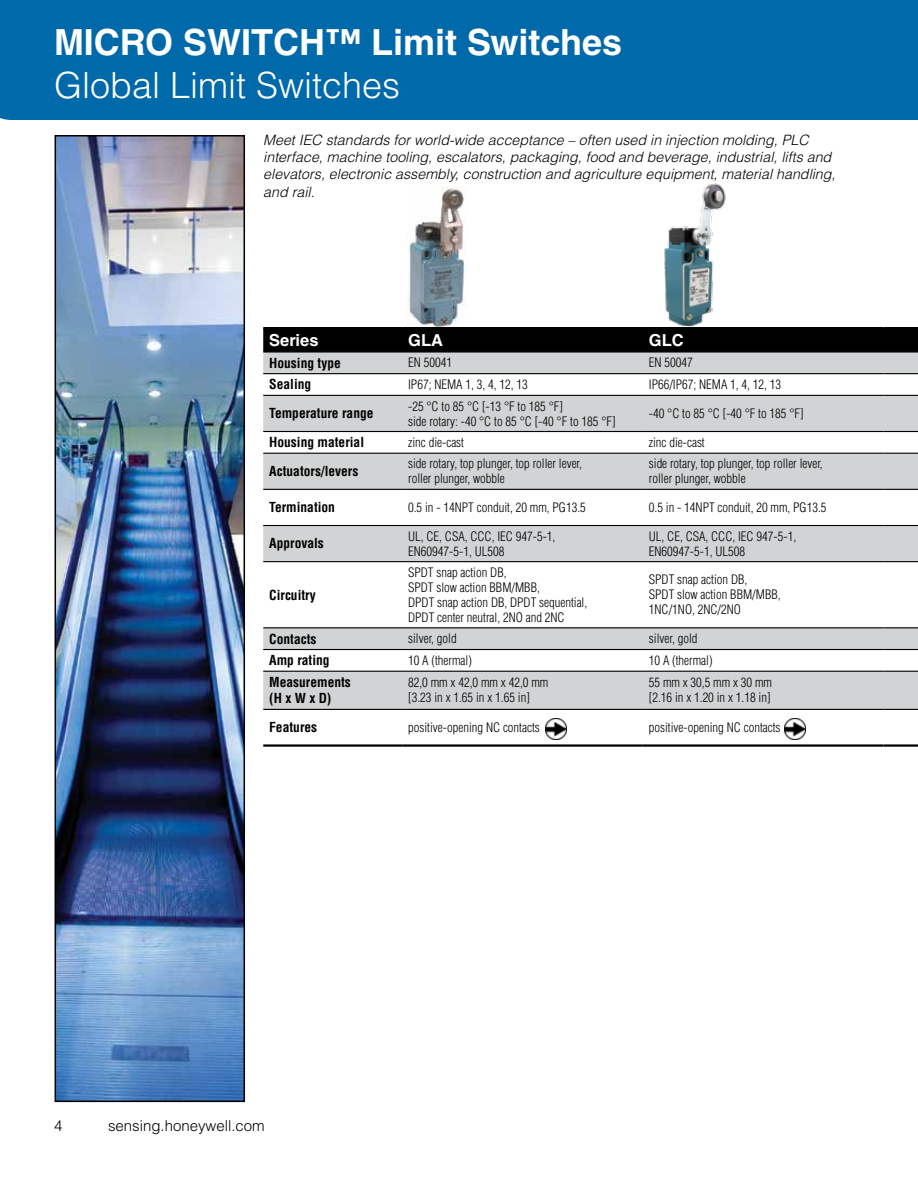
<style>
.page{position:relative;width:918px;height:1188px;background:#fff}
.page>*{position:absolute;margin:0;border:0;box-sizing:border-box;transform-origin:0 0}
.t1{font:700 36px "Helvetica LT Std";color:#fff}
.t2{font:300 36px "Helvetica LT Std";color:#fff}
.t3{font:700 16.5px "Helvetica LT Std";color:#fff}
.t4{font:300 15px "Helvetica LT Std";color:#000}
.t5{font:italic 300 14.25px/17.1px "Helvetica LT Std";color:#000}
.t6{font:700 condensed 13.5px/16.5px "Helvetica LT Std";color:#000}
.t7{font:300 condensed 12.75px/15px "Helvetica LT Std";color:#000}
</style>
<div class="page">
<img style="left:407px;top:187px;width:60px;height:140px">
<div style="left:0;top:0;width:918px;height:120px;background:#0069aa"></div>
<div style="left:263px;top:329px;width:655px;height:22px;background:#000"></div>
<svg style="left:263px;top:353px;width:655px;height:356px;fill:#d1d3d4"></svg>
<hr style="left:263px;top:351px;width:139px;height:2px;background:#000">
<hr style="left:402px;top:351px;width:241px;height:2px;background:#000">
<hr style="left:643px;top:351px;width:241px;height:2px;background:#000">
<hr style="left:884px;top:351px;width:34px;height:2px;background:#000">
<hr style="left:263px;top:327px;width:139px;height:2px;background:#000">
<hr style="left:402px;top:327px;width:241px;height:2px;background:#000">
<hr style="left:643px;top:327px;width:241px;height:2px;background:#000">
<hr style="left:884px;top:327px;width:34px;height:2px;background:#000">
<hr style="left:263px;top:744px;width:139px;height:3px;background:#000">
<hr style="left:402px;top:744px;width:241px;height:3px;background:#000">
<hr style="left:643px;top:744px;width:241px;height:3px;background:#000">
<hr style="left:884px;top:744px;width:34px;height:3px;background:#000">
<hr style="left:263px;top:373px;width:139px;height:1px;background:#000">
<hr style="left:402px;top:373px;width:241px;height:1px;background:#000">
<hr style="left:643px;top:373px;width:241px;height:1px;background:#000">
<hr style="left:884px;top:373px;width:34px;height:1px;background:#000">
<hr style="left:263px;top:395px;width:139px;height:1px;background:#000">
<hr style="left:402px;top:395px;width:241px;height:1px;background:#000">
<hr style="left:643px;top:395px;width:241px;height:1px;background:#000">
<hr style="left:884px;top:395px;width:34px;height:1px;background:#000">
<hr style="left:263px;top:431px;width:139px;height:1px;background:#000">
<hr style="left:402px;top:431px;width:241px;height:1px;background:#000">
<hr style="left:643px;top:431px;width:241px;height:1px;background:#000">
<hr style="left:884px;top:431px;width:34px;height:1px;background:#000">
<hr style="left:263px;top:453px;width:139px;height:1px;background:#000">
<hr style="left:402px;top:453px;width:241px;height:1px;background:#000">
<hr style="left:643px;top:453px;width:241px;height:1px;background:#000">
<hr style="left:884px;top:453px;width:34px;height:1px;background:#000">
<hr style="left:263px;top:489px;width:139px;height:1px;background:#000">
<hr style="left:402px;top:489px;width:241px;height:1px;background:#000">
<hr style="left:643px;top:489px;width:241px;height:1px;background:#000">
<hr style="left:884px;top:489px;width:34px;height:1px;background:#000">
<hr style="left:263px;top:525px;width:139px;height:1px;background:#000">
<hr style="left:402px;top:525px;width:241px;height:1px;background:#000">
<hr style="left:643px;top:525px;width:241px;height:1px;background:#000">
<hr style="left:884px;top:525px;width:34px;height:1px;background:#000">
<hr style="left:263px;top:561px;width:139px;height:1px;background:#000">
<hr style="left:402px;top:561px;width:241px;height:1px;background:#000">
<hr style="left:643px;top:561px;width:241px;height:1px;background:#000">
<hr style="left:884px;top:561px;width:34px;height:1px;background:#000">
<hr style="left:263px;top:627px;width:139px;height:1px;background:#000">
<hr style="left:402px;top:627px;width:241px;height:1px;background:#000">
<hr style="left:643px;top:627px;width:241px;height:1px;background:#000">
<hr style="left:884px;top:627px;width:34px;height:1px;background:#000">
<hr style="left:263px;top:649px;width:139px;height:1px;background:#000">
<hr style="left:402px;top:649px;width:241px;height:1px;background:#000">
<hr style="left:643px;top:649px;width:241px;height:1px;background:#000">
<hr style="left:884px;top:649px;width:34px;height:1px;background:#000">
<hr style="left:263px;top:671px;width:139px;height:1px;background:#000">
<hr style="left:402px;top:671px;width:241px;height:1px;background:#000">
<hr style="left:643px;top:671px;width:241px;height:1px;background:#000">
<hr style="left:884px;top:671px;width:34px;height:1px;background:#000">
<hr style="left:263px;top:709px;width:139px;height:1px;background:#000">
<hr style="left:402px;top:709px;width:241px;height:1px;background:#000">
<hr style="left:643px;top:709px;width:241px;height:1px;background:#000">
<hr style="left:884px;top:709px;width:34px;height:1px;background:#000">
<img style="left:58px;top:138px;width:184px;height:961px">
<div style="left:55px;top:135px;width:190px;height:967px;border:2px solid #000"></div>
<img style="left:664px;top:183px;width:62px;height:144px">
<img style="left:545px;top:718px;width:21px;height:22px">
<img style="left:785px;top:718px;width:21px;height:22px">
<h1 class="t1" style="left:54px;top:20px;width:570px">MICRO SWITCH™ Limit Switches</h1>
<h1 class="t2" style="left:54px;top:63px;width:348px">Global Limit Switches</h1>
<p class="t5" style="left:263px;top:132px;width:574px">Meet IEC standards for world-wide acceptance – often used in injection molding, PLC interface, machine tooling, escalators, packaging, food and beverage, industrial, lifts and elevators, electronic assembly, construction and agriculture equipment, material handling, and rail.</p>
<p class="t3" style="left:269px;top:330px;width:51px">Series</p>
<p class="t3" style="left:408px;top:330px;width:36px">GLA</p>
<p class="t3" style="left:649px;top:330px;width:36px">GLC</p>
<p class="t6" style="left:269px;top:354px;width:73px">Housing type</p>
<p class="t7" style="left:408px;top:355px;width:45px">EN 50041</p>
<p class="t7" style="left:649px;top:355px;width:45px">EN 50047</p>
<p class="t6" style="left:269px;top:376px;width:44px">Sealing</p>
<p class="t7" style="left:408px;top:377px;width:121px">IP67; NEMA 1, 3, 4, 12, 13</p>
<p class="t7" style="left:649px;top:377px;width:134px">IP66/IP67; NEMA 1, 4, 12, 13</p>
<p class="t6" style="left:269px;top:405px;width:106px">Temperature range</p>
<p class="t7" style="left:408px;top:398px;width:209px">-25 °C to 85 °C [-13 °F to 185 °F]<br>side rotary: -40 °C to 85 °C [-40 °F to 185 °F]</p>
<p class="t7" style="left:649px;top:406px;width:156px">-40 °C to 85 °C [-40 °F to 185 °F]</p>
<p class="t6" style="left:269px;top:434px;width:96px">Housing material</p>
<p class="t7" style="left:408px;top:435px;width:57px">zinc die-cast</p>
<p class="t7" style="left:649px;top:435px;width:57px">zinc die-cast</p>
<p class="t6" style="left:269px;top:463px;width:91px">Actuators/levers</p>
<p class="t7" style="left:408px;top:456px;width:175px">side rotary, top plunger, top roller lever, roller plunger, wobble</p>
<p class="t7" style="left:649px;top:456px;width:175px">side rotary, top plunger, top roller lever, roller plunger, wobble</p>
<p class="t6" style="left:269px;top:499px;width:67px">Termination</p>
<p class="t7" style="left:408px;top:500px;width:179px">0.5 in - 14NPT conduit, 20 mm, PG13.5</p>
<p class="t7" style="left:649px;top:500px;width:179px">0.5 in - 14NPT conduit, 20 mm, PG13.5</p>
<p class="t6" style="left:269px;top:535px;width:56px">Approvals</p>
<p class="t7" style="left:408px;top:528px;width:149px">UL, CE, CSA, CCC, IEC 947-5-1,<br>EN60947-5-1, UL508</p>
<p class="t7" style="left:649px;top:528px;width:149px">UL, CE, CSA, CCC, IEC 947-5-1,<br>EN60947-5-1, UL508</p>
<p class="t6" style="left:269px;top:586px;width:48px">Circuitry</p>
<p class="t7" style="left:408px;top:565px;width:181px">SPDT snap action DB,<br>SPDT slow action BBM/MBB,<br>DPDT snap action DB, DPDT sequential,<br>DPDT center neutral, 2NO and 2NC</p>
<p class="t7" style="left:649px;top:572px;width:133px">SPDT snap action DB,<br>SPDT slow action BBM/MBB,<br>1NC/1NO, 2NC/2NO</p>
<p class="t6" style="left:269px;top:630px;width:49px">Contacts</p>
<p class="t7" style="left:408px;top:631px;width:50px">silver, gold</p>
<p class="t7" style="left:649px;top:631px;width:50px">silver, gold</p>
<p class="t6" style="left:269px;top:652px;width:62px">Amp rating</p>
<p class="t7" style="left:408px;top:653px;width:65px">10 A (thermal)</p>
<p class="t7" style="left:649px;top:653px;width:65px">10 A (thermal)</p>
<p class="t6" style="left:269px;top:674px;width:83px">Measurements (H x W x D)</p>
<p class="t7" style="left:408px;top:675px;width:142px">82,0 mm x 42,0 mm x 42,0 mm [3.23 in x 1.65 in x 1.65 in]</p>
<p class="t7" style="left:649px;top:675px;width:125px">55 mm x 30,5 mm x 30 mm [2.16 in x 1.20 in x 1.18 in]</p>
<p class="t6" style="left:269px;top:719px;width:49px">Features</p>
<p class="t7" style="left:408px;top:720px;width:133px">positive-opening NC contacts</p>
<p class="t7" style="left:649px;top:720px;width:133px">positive-opening NC contacts</p>
<p class="t4" style="left:54px;top:1117px;width:10px">4</p>
<p class="t4" style="left:108px;top:1117px;width:158px">sensing.honeywell.com</p>
</div>
